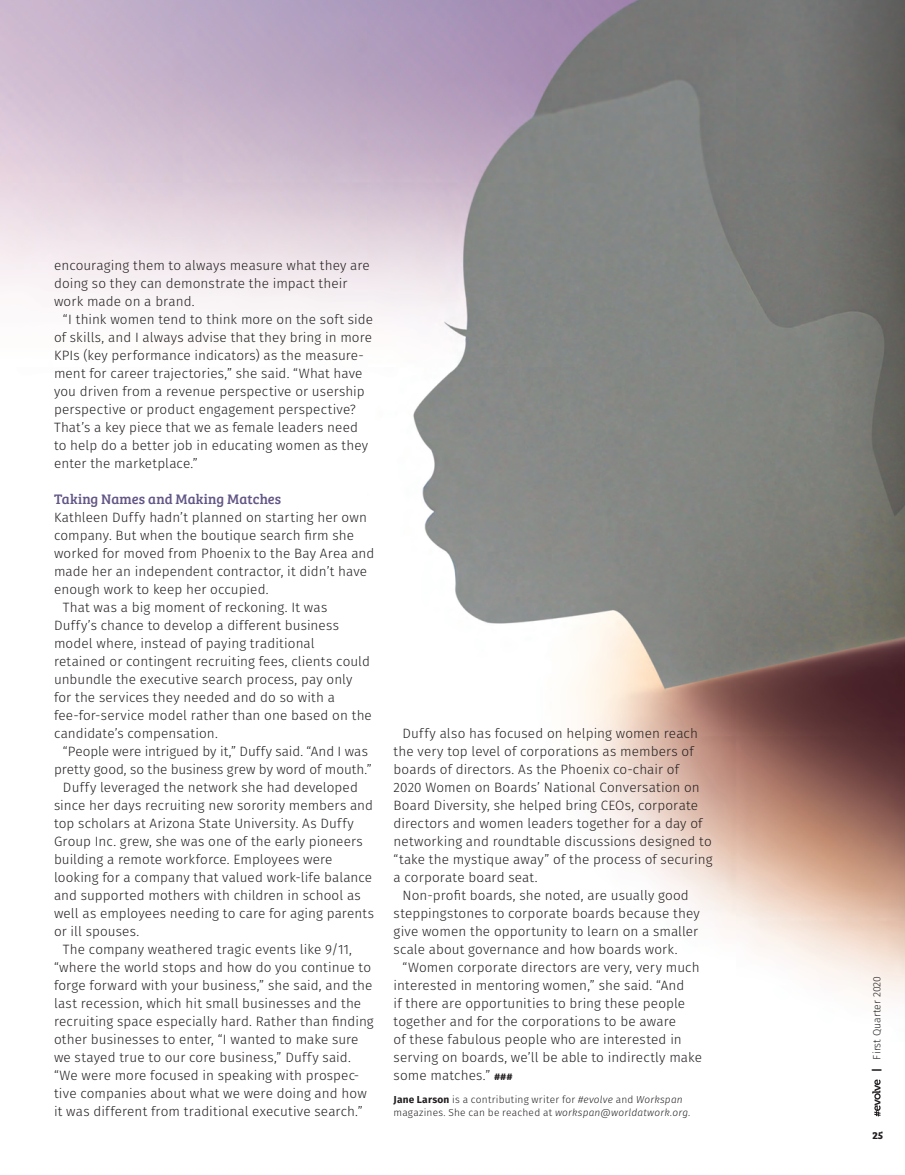
<style>
.page{position:relative;width:905px;height:1175px;background:#fff}
.page>*{position:absolute;margin:0;border:0;box-sizing:border-box;transform-origin:0 0}
.t1{font:14.25px "Bree Serif";letter-spacing:.005em;color:#635686}
.t2{font:300 13.5px/18px "Fira Sans";letter-spacing:.005em;color:#231f20}
.t3{font:300 10.5px "Fira Sans";color:#231f20}
.t4{font:700 10.5px "Bree Serif";color:#231f20}
.t5{font:300 10.2px/13.5px "Fira Sans";letter-spacing:.02em;color:#231f20}
.s1{font-family:"Museo 900";font-weight:400;font-size:9px}
.s2{font-weight:700}
.s3{font-style:italic}
</style>
<div class="page">
<img style="left:0;top:0;width:904px;height:996px">
<svg style="left:872px;top:1079px;width:8px;height:37px"></svg>
<p class="t2" style="left:54px;top:256px;width:317px">encouraging them to always measure what they are doing so they can demonstrate the impact their work made on a brand.</p>
<p class="t2" style="left:54px;top:310px;width:320px;text-indent:9px">“I think women tend to think more on the soft side of skills, and I always advise that they bring in more KPIs (key performance indicators) as the measure&shy;ment for career trajectories,” she said. “What have you driven from a revenue perspective or usership perspective or product engagement perspective?<br>That’s a key piece that we as female leaders need to help do a better job in educating women as they enter the marketplace.”</p>
<p class="t1" style="left:54px;top:488px;width:229px">Taking Names and Making Matches</p>
<p class="t2" style="left:54px;top:508px;width:314px">Kathleen Duffy hadn’t planned on starting her own</p>
<p class="t2" style="left:54px;top:526px;width:301px">company. But when the boutique search firm she</p>
<p class="t2" style="left:54px;top:544px;width:322px">worked for moved from Phoenix to the Bay Area and</p>
<p class="t2" style="left:54px;top:562px;width:314px">made her an independent contractor, it didn’t have</p>
<p class="t2" style="left:54px;top:580px;width:216px">enough work to keep her occupied.</p>
<p class="t2" style="left:63px;top:598px;width:266px">That was a big moment of reckoning. It was</p>
<p class="t2" style="left:54px;top:616px;width:286px">Duffy’s chance to develop a different business</p>
<p class="t2" style="left:54px;top:634px;width:262px">model where, instead of paying traditional</p>
<p class="t2" style="left:54px;top:652px;width:317px">retained or contingent recruiting fees, clients could</p>
<p class="t2" style="left:54px;top:670px;width:300px">unbundle the executive search process, pay only</p>
<p class="t2" style="left:54px;top:688px;width:282px">for the services they needed and do so with a</p>
<p class="t2" style="left:54px;top:706px;width:319px">fee-for-service model rather than one based on the</p>
<p class="t2" style="left:54px;top:724px;width:165px">candidate’s compensation.</p>
<p class="t2" style="left:63px;top:742px;width:306px">“People were intrigued by it,” Duffy said. “And I was</p>
<p class="t2" style="left:54px;top:760px;width:319px">pretty good, so the business grew by word of mouth.”</p>
<p class="t2" style="left:63px;top:778px;width:296px">Duffy leveraged the network she had developed</p>
<p class="t2" style="left:54px;top:796px;width:320px">since her days recruiting new sorority members and</p>
<p class="t2" style="left:54px;top:814px;width:301px">top scholars at Arizona State University. As Duffy</p>
<p class="t2" style="left:54px;top:832px;width:310px">Group Inc. grew, she was one of the early pioneers</p>
<p class="t2" style="left:54px;top:850px;width:280px">building a remote workforce. Employees were</p>
<p class="t2" style="left:54px;top:868px;width:320px">looking for a company that valued work-life balance</p>
<p class="t2" style="left:54px;top:886px;width:308px">and supported mothers with children in school as</p>
<p class="t2" style="left:54px;top:904px;width:321px">well as employees needing to care for aging parents</p>
<p class="t2" style="left:54px;top:922px;width:87px">or ill spouses.</p>
<p class="t2" style="left:63px;top:940px;width:290px">The company weathered tragic events like 9/11,</p>
<p class="t2" style="left:54px;top:958px;width:318px">“where the world stops and how do you continue to</p>
<p class="t2" style="left:54px;top:976px;width:320px">forge forward with your business,” she said, and the</p>
<p class="t2" style="left:54px;top:994px;width:309px">last recession, which hit small businesses and the</p>
<p class="t2" style="left:54px;top:1012px;width:321px">recruiting space especially hard. Rather than finding</p>
<p class="t2" style="left:54px;top:1030px;width:306px">other businesses to enter, “I wanted to make sure</p>
<p class="t2" style="left:54px;top:1048px;width:298px">we stayed true to our core business,” Duffy said.</p>
<p class="t2" style="left:54px;top:1066px;width:307px">“We were more focused in speaking with prospec-</p>
<p class="t2" style="left:54px;top:1084px;width:314px">tive companies about what we were doing and how</p>
<p class="t2" style="left:54px;top:1102px;width:310px">it was different from traditional executive search.”</p>
<p class="t2" style="left:402px;top:724px;width:297px">Duffy also has focused on helping women reach</p>
<p class="t2" style="left:393px;top:742px;width:301px">the very top level of corporations as members of</p>
<p class="t2" style="left:393px;top:760px;width:287px">boards of directors. As the Phoenix co-chair of</p>
<p class="t2" style="left:393px;top:778px;width:308px">2020 Women on Boards’ National Conversation on</p>
<p class="t2" style="left:393px;top:796px;width:306px">Board Diversity, she helped bring CEOs, corporate</p>
<p class="t2" style="left:393px;top:814px;width:310px">directors and women leaders together for a day of</p>
<p class="t2" style="left:393px;top:832px;width:319px">networking and roundtable discussions designed to</p>
<p class="t2" style="left:393px;top:850px;width:320px">“take the mystique away” of the process of securing</p>
<p class="t2" style="left:393px;top:868px;width:146px">a corporate board seat.</p>
<p class="t2" style="left:402px;top:886px;width:288px">Non-profit boards, she noted, are usually good</p>
<p class="t2" style="left:393px;top:904px;width:308px">steppingstones to corporate boards because they</p>
<p class="t2" style="left:393px;top:922px;width:306px">give women the opportunity to learn on a smaller</p>
<p class="t2" style="left:393px;top:940px;width:285px">scale about governance and how boards work.</p>
<p class="t2" style="left:402px;top:958px;width:298px">“Women corporate directors are very, very much</p>
<p class="t2" style="left:393px;top:976px;width:292px">interested in mentoring women,” she said. “And</p>
<p class="t2" style="left:393px;top:994px;width:293px">if there are opportunities to bring these people</p>
<p class="t2" style="left:393px;top:1012px;width:284px">together and for the corporations to be aware</p>
<p class="t2" style="left:393px;top:1030px;width:290px">of these fabulous people who are interested in</p>
<p class="t2" style="left:393px;top:1048px;width:310px">serving on boards, we’ll be able to indirectly make</p>
<p class="t2" style="left:393px;top:1066px;width:121px">some matches.” <span class="s1">###</span></p>
<p class="t5" style="left:393px;top:1092px;width:298px"><span class="s2">Jane Larson</span> is a contributing writer for <span class="s3">#evolve</span> and <span class="s3">Workspan </span>magazines. She can be reached at <span class="s3">workspan@worldatwork.org</span>.</p>
<p class="t3" style="left:869px;top:1071px;width:97px;rotate:-90deg"><span class="s2">|</span> First Quarter 2020</p>
<p class="t4" style="left:872px;top:1127px;width:12px">25</p>
</div>
